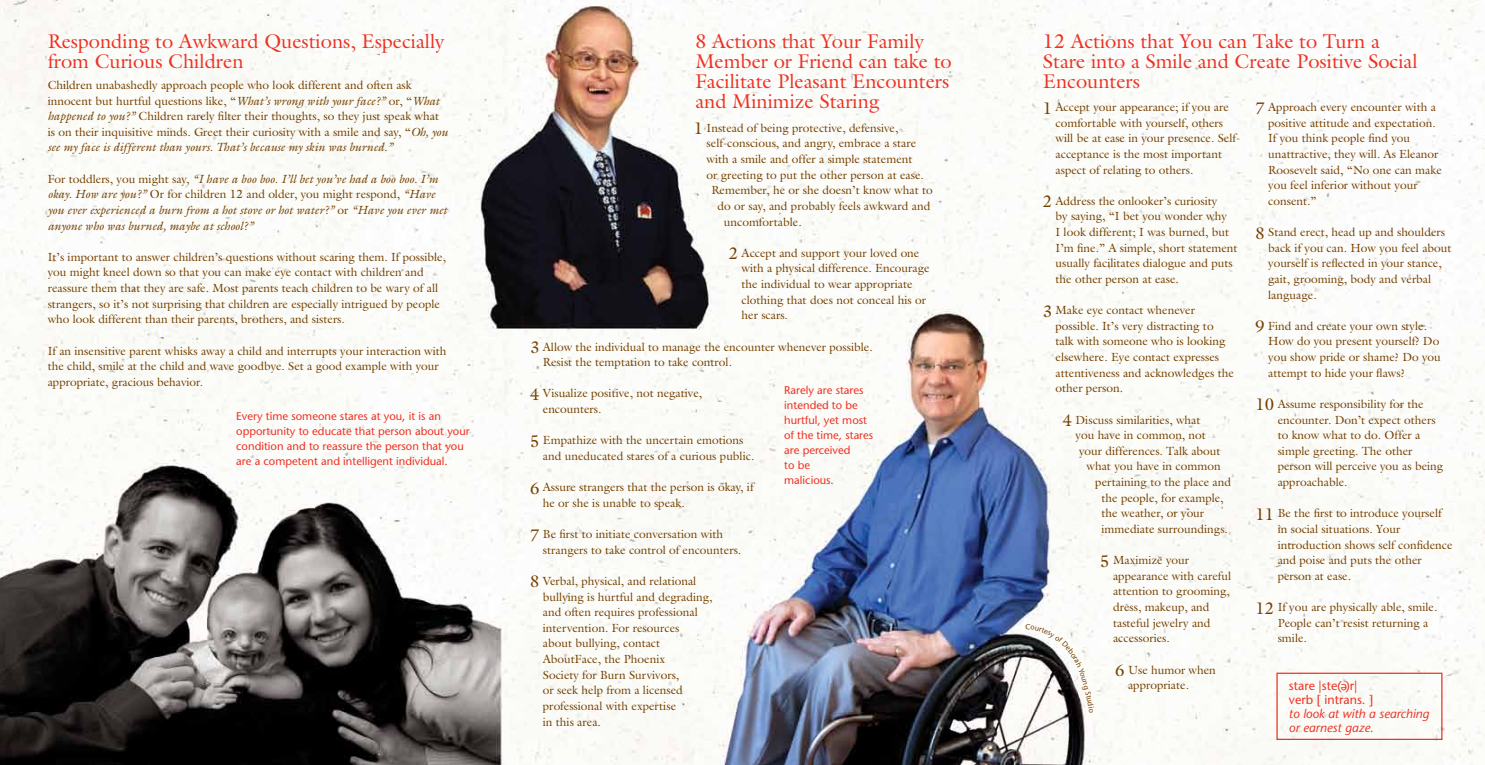
<style>
.page{position:relative;width:1485px;height:765px;background:#fff}
.page>*{position:absolute;margin:0;border:0;box-sizing:border-box;transform-origin:0 0}
.t1{font:20px/20px "Galliard";color:#ee3124}
.t2{font:italic 12.5px/13.8px "Stone Sans";color:#ee3124}
.t3{font:12.5px/13.8px "Stone Sans";color:#ee3124}
.t4{font:11.88px/15.6px "Galliard";color:#753f00}
.t5{font:italic 11.88px/15.6px "Galliard";color:#753f00}
.t6{font:11.25px/15px "Stone Sans";color:#ee3124}
.s1{font-style:italic}
.s2{font-style:normal}
.s3{font-size:16.88px}
</style>
<div class="page">
<img style="left:0;top:0;width:1485px;height:765px">
<div style="left:1276px;top:673px;width:166px;height:67px;border:1px solid #ee3124"></div>
<svg style="left:1026px;top:623px;width:68px;height:90px"></svg>
<h1 class="t1" style="left:48px;top:31px;width:398px">Responding to Awkward Questions, Especially from Curious Children</h1>
<p class="t4" style="left:48px;top:77px;width:402px">Children unabashedly approach people who look different and often ask innocent but hurtful questions like, “<span class="s1">What’s wrong with your face?”</span> or, “<span class="s1">What happened to you?”</span> Children rarely filter their thoughts, so they just speak what is on their inquisitive minds. Greet their curiosity with a smile and say, “<span class="s1">Oh, you see my face is different than yours. That’s because my skin was burned.”</span></p>
<p class="t5" style="left:48px;top:171px;width:401px"><span class="s2">For toddlers, you might say,</span> “I have a boo boo. I’ll bet you’ve had a boo boo. I’m okay. How are you?” <span class="s2">Or for children 12 and older, you might respond,</span> “Have you ever experienced a burn from a hot stove or hot water?” <span class="s2">or</span> “Have you ever met anyone who was burned, maybe at school?”</p>
<p class="t4" style="left:48px;top:249px;width:400px">It’s important to answer children’s questions without scaring them. If possible, you might kneel down so that you can make eye contact with children and reassure them that they are safe. Most parents teach children to be wary of all strangers, so it’s not surprising that children are especially intrigued by people who look different than their parents, brothers, and sisters.</p>
<p class="t4" style="left:48px;top:343px;width:400px">If an insensitive parent whisks away a child and interrupts your interaction with the child, smile at the child and wave goodbye. Set a good example with your appropriate, gracious behavior.</p>
<p class="t6" style="left:236px;top:408px;width:235px">Every time someone stares at you, it is an opportunity to educate that person about your condition and to reassure the person that you are a competent and intelligent individual.</p>
<h1 class="t1" style="left:695px;top:31px;width:258px">8 Actions that Your Family<br>Member or Friend can take to<br>Facilitate Pleasant Encounters and Minimize Staring</h1>
<p class="t4" style="left:694px;top:120px;width:206px"><span class="s3">1</span> Instead of being protective, defensive,</p>
<p class="t4" style="left:707px;top:135px;width:211px">self-conscious, and angry, embrace a stare</p>
<p class="t4" style="left:707px;top:151px;width:207px">with a smile and offer a simple statement</p>
<p class="t4" style="left:707px;top:167px;width:219px">or greeting to put the other person at ease.</p>
<p class="t4" style="left:711px;top:182px;width:223px">Remember, he or she doesn’t know what to</p>
<p class="t4" style="left:718px;top:198px;width:214px">do or say, and probably feels awkward and</p>
<p class="t4" style="left:724px;top:213px;width:79px">uncomfortable.</p>
<p class="t4" style="left:742px;top:245px;width:189px;text-indent:-13px"><span class="s3">2</span> Accept and support your loved one with a physical difference. Encourage the individual to wear appropriate clothing that does not conceal his or her scars.</p>
<p class="t4" style="left:543px;top:338px;width:331px;text-indent:-13px"><span class="s3">3</span> Allow the individual to manage the encounter whenever possible.<br>Resist the temptation to take control.</p>
<p class="t4" style="left:543px;top:385px;width:161px;text-indent:-13px"><span class="s3">4</span> Visualize positive, not negative, encounters.</p>
<p class="t4" style="left:543px;top:432px;width:213px;text-indent:-13px"><span class="s3">5</span> Empathize with the uncertain emotions and uneducated stares of a curious public.</p>
<p class="t4" style="left:543px;top:479px;width:212px;text-indent:-13px"><span class="s3">6</span> Assure strangers that the person is okay, if he or she is unable to speak.</p>
<p class="t4" style="left:543px;top:526px;width:200px;text-indent:-13px"><span class="s3">7</span> Be first to initiate conversation with strangers to take control of encounters.</p>
<p class="t4" style="left:543px;top:573px;width:171px;text-indent:-13px"><span class="s3">8</span> Verbal, physical, and relational bullying is hurtful and degrading, and often requires professional intervention. For resources<br>about bullying, contact<br>AboutFace, the Phoenix<br>Society for Burn Survivors,<br>or seek help from a licensed professional with expertise<br>in this area.</p>
<p class="t6" style="left:784px;top:382px;width:91px">Rarely are stares intended to be hurtful, yet most of the time, stares are perceived<br>to be<br>malicious.</p>
<h1 class="t1" style="left:1043px;top:31px;width:376px">12 Actions that You can Take to Turn a<br>Stare into a Smile and Create Positive Social<br>Encounters</h1>
<p class="t4" style="left:1056px;top:99px;width:186px;text-indent:-13px"><span class="s3">1</span> Accept your appearance; if you are comfortable with yourself, others will be at ease in your presence. Self&shy;acceptance is the most important aspect of relating to others.</p>
<p class="t4" style="left:1056px;top:193px;width:184px;text-indent:-13px"><span class="s3">2</span> Address the onlooker’s curiosity<br>by saying, “I bet you wonder why<br>I look different; I was burned, but I’m fine.” A simple, short statement usually facilitates dialogue and puts the other person at ease.</p>
<p class="t4" style="left:1056px;top:302px;width:180px;text-indent:-13px"><span class="s3">3</span> Make eye contact whenever possible. It’s very distracting to talk with someone who is looking elsewhere. Eye contact expresses attentiveness and acknowledges the other person.</p>
<p class="t4" style="left:1063px;top:411px;width:139px"><span class="s3">4</span> Discuss similarities, what</p>
<p class="t4" style="left:1076px;top:427px;width:132px">you have in common, not</p>
<p class="t4" style="left:1079px;top:443px;width:143px">your differences. Talk about</p>
<p class="t4" style="left:1087px;top:458px;width:136px">what you have in common</p>
<p class="t4" style="left:1095px;top:474px;width:137px">pertaining to the place and</p>
<p class="t4" style="left:1102px;top:490px;width:124px">the people, for example,</p>
<p class="t4" style="left:1102px;top:505px;width:104px">the weather, or your</p>
<p class="t4" style="left:1102px;top:521px;width:128px">immediate surroundings.</p>
<p class="t4" style="left:1113px;top:552px;width:120px;text-indent:-13px"><span class="s3">5</span> Maximize your appearance with careful attention to grooming, dress, makeup, and tasteful jewelry and accessories.</p>
<p class="t4" style="left:1128px;top:661px;width:89px;text-indent:-13px"><span class="s3">6</span> Use humor when appropriate.</p>
<p class="t4" style="left:1268px;top:99px;width:175px;text-indent:-13px"><span class="s3">7</span> Approach every encounter with a positive attitude and expectation.<br>If you think people find you unattractive, they will. As Eleanor<br>Roosevelt said, “No one can make you feel inferior without your consent.”</p>
<p class="t4" style="left:1268px;top:224px;width:185px;text-indent:-13px"><span class="s3">8</span> Stand erect, head up and shoulders back if you can. How you feel about yourself is reflected in your stance, gait, grooming, body and verbal language.</p>
<p class="t4" style="left:1268px;top:318px;width:174px;text-indent:-13px"><span class="s3">9</span> Find and create your own style.<br>How do you present yourself? Do you show pride or shame? Do you attempt to hide your flaws?</p>
<p class="t4" style="left:1278px;top:396px;width:167px;text-indent:-22px"><span class="s3">10</span> Assume responsibility for the encounter. Don’t expect others to know what to do. Offer a simple greeting. The other person will perceive you as being approachable.</p>
<p class="t4" style="left:1278px;top:505px;width:176px;text-indent:-22px"><span class="s3">11</span> Be the first to introduce yourself in social situations. Your introduction shows self confidence and poise and puts the other person at ease.</p>
<p class="t4" style="left:1278px;top:599px;width:161px;text-indent:-22px"><span class="s3">12</span> If you are physically able, smile.<br>People can’t resist returning a smile.</p>
<p class="t3" style="left:1289px;top:679px;width:86px">stare |ste(ə)r| verb [ intrans. ]</p>
<p class="t2" style="left:1289px;top:707px;width:142px">to look at with a searching or earnest gaze.</p>
<p class="t3" style="left:1347px;top:695px;width:8px;rotate:-180deg">e</p>
</div>
